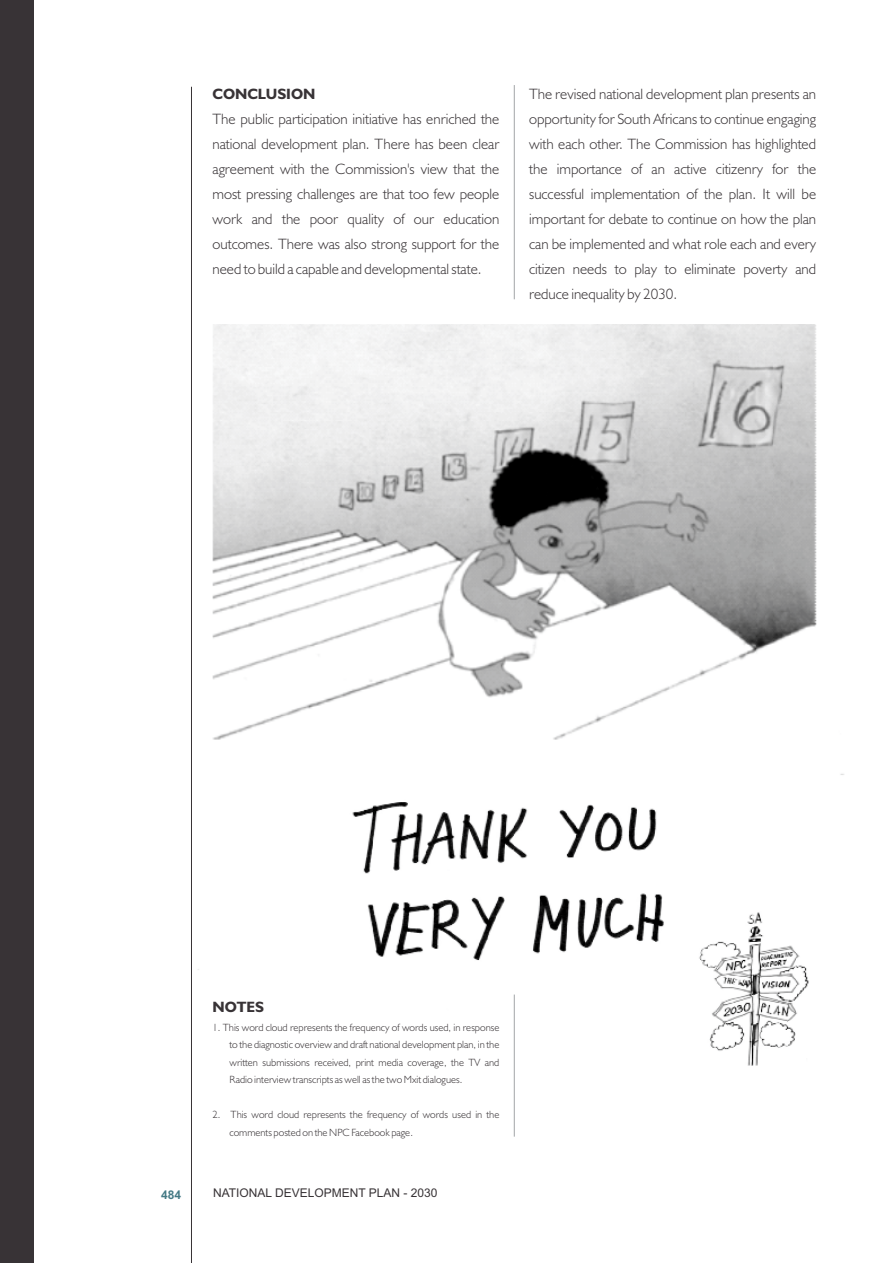
<style>
.page{position:relative;width:893px;height:1263px;background:#fff}
.page>*{position:absolute;margin:0;border:0;box-sizing:border-box;transform-origin:0 0}
.t1{font:300 15px/25px "Humanist 521 BT";color:#383336;text-align:justify}
.t2{font:700 15px "Humanist 521 BT";color:#383336}
.t3{font:12px "Arial";color:#383336}
.t4{font:700 12px "Arial";color:#457a85}
.t5{font:300 10.5px/17.5px "Humanist 521 BT";color:#383336;text-align:justify}
</style>
<div class="page">
<img style="left:198px;top:774px;width:646px;height:291px">
<hr style="left:191px;top:87px;width:1px;height:1176px;background:#383336">
<hr style="left:514px;top:994px;width:1px;height:142px;background:#a8abad">
<img style="left:212px;top:325px;width:604px;height:415px">
<hr style="left:514px;top:85px;width:1px;height:214px;background:#a8abad">
<div style="left:0;top:0;width:34px;height:1263px;background:#383336"></div>
<p class="t2" style="left:212px;top:88px;width:104px">CONCLUSION</p>
<p class="t1" style="left:212px;top:108px;width:288px">The public participation initiative has enriched the national development plan. There has been clear agreement with the Commission's view that the most pressing challenges are that too few people work and the poor quality of our education outcomes. There was also strong support for the need to build a capable and developmental state.</p>
<p class="t1" style="left:529px;top:83px;width:289px">The revised national development plan presents an opportunity for South Africans to continue engaging with each other. The Commission has highlighted the importance of an active citizenry for the successful implementation of the plan. It will be important for debate to continue on how the plan can be implemented and what role each and every citizen needs to play to eliminate poverty and reduce inequality by 2030.</p>
<p class="t4" style="left:161px;top:1190px;width:22px">484</p>
<p class="t2" style="left:212px;top:1000px;width:53px">NOTES</p>
<p class="t5" style="left:229px;top:1019px;width:271px;text-indent:-17px">1. This word cloud represents the frequency of words used, in response to the diagnostic overview and draft national development plan, in the written submissions received, print media coverage, the TV and Radio interview transcripts as well as the two Mxit dialogues.</p>
<p class="t5" style="left:229px;top:1107px;width:271px;text-indent:-17px">2. This word cloud represents the frequency of words used in the comments posted on the NPC Facebook page.</p>
<p class="t3" style="left:213px;top:1188px;width:226px">NATIONAL DEVELOPMENT PLAN - 2030</p>
</div>
